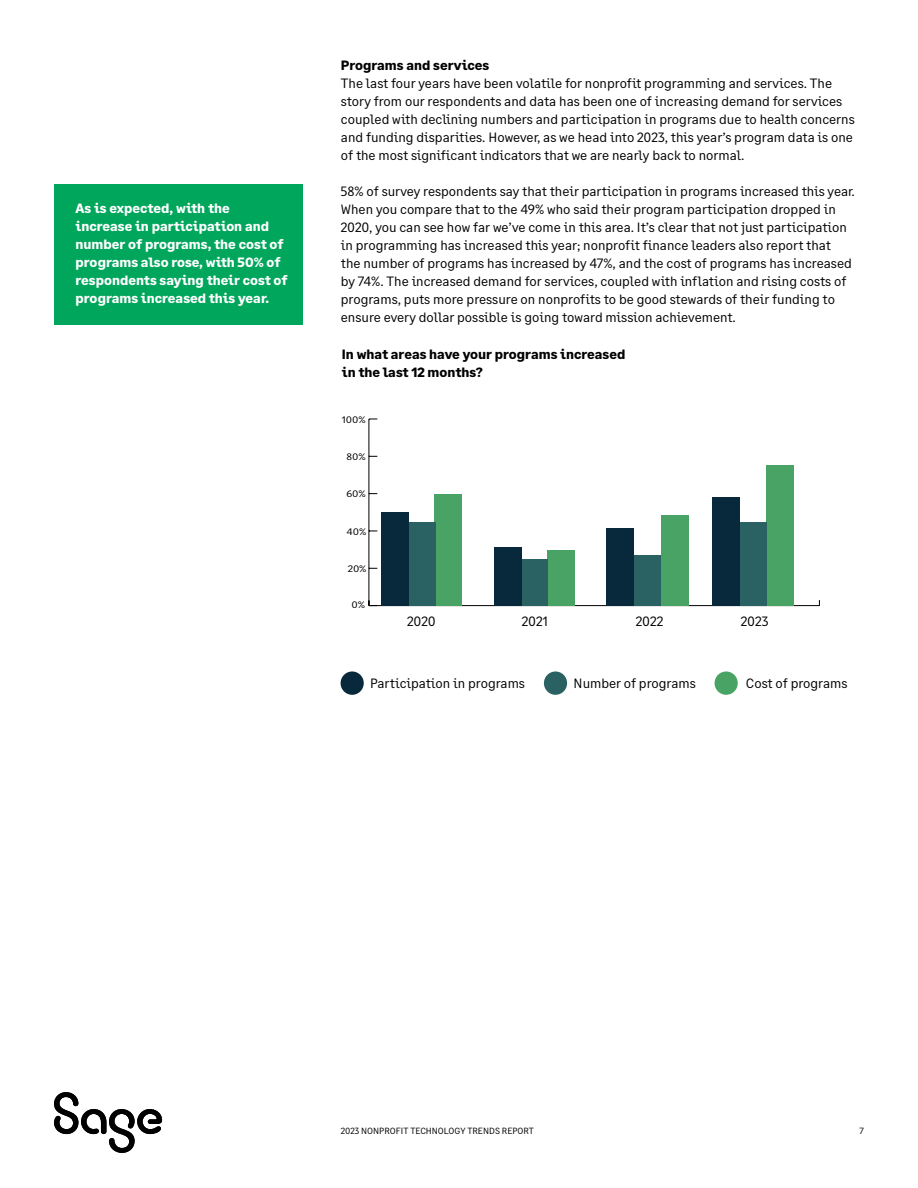
<style>
.page{position:relative;width:918px;height:1188px;background:#fff}
.page>*{position:absolute;margin:0;border:0;box-sizing:border-box;transform-origin:0 0}
.t1{font:13.5px/18px "Sage Text";color:#000}
.t2{font:700 13.5px/18px "Sage Text";color:#fff}
.t3{font:700 13.5px/18px "Sage Text";color:#000}
.t4{font:9.45px "Sage Text";color:#000;scale:1.15 1}
.t5{font:9px "Sage Text";color:#000}
</style>
<div class="page">
<hr style="left:369px;top:605px;width:450px;height:1px;background:#000">
<hr style="left:369px;top:419px;width:1px;height:187px;background:#000">
<div style="left:435px;top:494px;width:27px;height:112px;background:#49a365"></div>
<div style="left:548px;top:550px;width:27px;height:56px;background:#49a365"></div>
<div style="left:661px;top:515px;width:27px;height:91px;background:#49a365"></div>
<div style="left:408px;top:522px;width:27px;height:84px;background:#2a6163"></div>
<div style="left:521px;top:559px;width:27px;height:47px;background:#2a6163"></div>
<div style="left:634px;top:555px;width:27px;height:51px;background:#2a6163"></div>
<div style="left:382px;top:512px;width:27px;height:94px;background:#08283c"></div>
<div style="left:494px;top:547px;width:27px;height:59px;background:#08283c"></div>
<div style="left:607px;top:528px;width:27px;height:78px;background:#08283c"></div>
<div style="left:54px;top:184px;width:248px;height:140px;background:#00a65c"></div>
<div style="left:341px;top:671px;width:23px;height:24px;background:#08283c;border-radius:50%"></div>
<div style="left:544px;top:671px;width:23px;height:24px;background:#2a6163;border-radius:50%"></div>
<div style="left:715px;top:671px;width:23px;height:24px;background:#48a365;border-radius:50%"></div>
<div style="left:766px;top:465px;width:27px;height:141px;background:#49a365"></div>
<div style="left:739px;top:522px;width:27px;height:84px;background:#2a6163"></div>
<div style="left:712px;top:497px;width:27px;height:109px;background:#08283c"></div>
<svg style="left:54px;top:1092px;width:108px;height:61px"></svg>
<p class="t2" style="left:76px;top:199px;width:213px">As is expected, with the increase in participation and number of programs, the cost of programs also rose, with 50% of respondents saying their cost of programs increased this year.</p>
<p class="t3" style="left:341px;top:56px;width:150px">Programs and services</p>
<p class="t1" style="left:341px;top:74px;width:515px">The last four years have been volatile for nonprofit programming and services. The story from our respondents and data has been one of increasing demand for services coupled with declining numbers and participation in programs due to health concerns and funding disparities. However, as we head into 2023, this year’s program data is one of the most significant indicators that we are nearly back to normal.</p>
<p class="t1" style="left:341px;top:182px;width:514px">58% of survey respondents say that their participation in programs increased this year.<br>When you compare that to the 49% who said their program participation dropped in 2020, you can see how far we’ve come in this area. It’s clear that not just participation in programming has increased this year; nonprofit finance leaders also report that the number of programs has increased by 47%, and the cost of programs has increased by 74%. The increased demand for services, coupled with inflation and rising costs of programs, puts more pressure on nonprofits to be good stewards of their funding to ensure every dollar possible is going toward mission achievement.</p>
<p class="t3" style="left:342px;top:346px;width:285px">In what areas have your programs increased in the last 12 months?</p>
<p class="t4" style="left:342px;top:414px;width:22px">100%</p>
<p class="t4" style="left:347px;top:451px;width:18px">80%</p>
<p class="t4" style="left:346px;top:488px;width:19px">60%</p>
<p class="t4" style="left:347px;top:526px;width:19px">40%</p>
<p class="t4" style="left:348px;top:563px;width:18px">20%</p>
<p class="t4" style="left:351px;top:599px;width:13px">0%</p>
<p class="t1" style="left:407px;top:612px;width:30px">2020</p>
<p class="t1" style="left:522px;top:612px;width:28px">2021</p>
<p class="t1" style="left:636px;top:612px;width:29px">2022</p>
<p class="t1" style="left:741px;top:612px;width:29px">2023</p>
<p class="t1" style="left:370px;top:674px;width:157px">Participation in programs</p>
<p class="t1" style="left:746px;top:674px;width:103px">Cost of programs</p>
<p class="t1" style="left:574px;top:674px;width:124px">Number of programs</p>
<p class="t5" style="left:341px;top:1125px;width:195px">2023 NONPROFIT TECHNOLOGY TRENDS REPORT</p>
<p class="t5" style="left:860px;top:1125px;width:6px">7</p>
</div>
